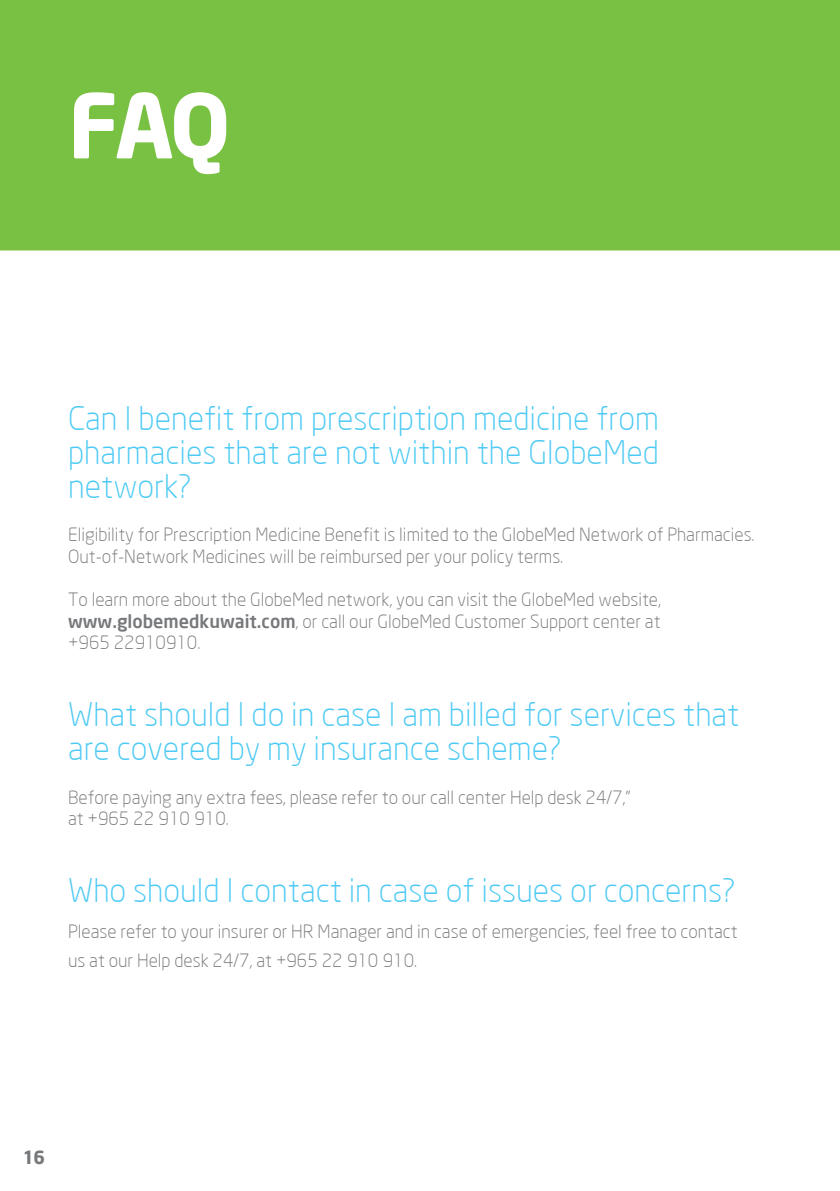
<style>
.page{position:relative;width:840px;height:1191px;background:#fff}
.page>*{position:absolute;margin:0;border:0;box-sizing:border-box;transform-origin:0 0}
.t1{font:700 88px "Neo Sans";color:#fff}
.t2{font:300 32px/34px "Neo Sans";color:#4ecaf4;text-align:justify}
.t3{font:300 18px/21.6px "Neo Sans";color:#76787b}
.t4{font:700 18px "Neo Sans";color:#76787b}
.s1{font-weight:500}
</style>
<div class="page">
<div style="left:0;top:0;width:839px;height:250px;background:#79c142"></div>
<h1 class="t1" style="left:68px;top:69px;width:164px">FAQ</h1>
<h2 class="t2" style="left:68px;top:401px;width:592px">Can I benefit from prescription medicine from pharmacies that are not within the GlobeMed network?</h2>
<p class="t3" style="left:68px;top:523px;width:687px">Eligibility for Prescription Medicine Benefit is limited to the GlobeMed Network of Pharmacies.<br>Out-of-Network Medicines will be reimbursed per your policy terms.</p>
<p class="t3" style="left:68px;top:588px;width:594px;text-align:justify">To learn more about the GlobeMed network, you can visit the GlobeMed website, <span class="s1">www.globemedkuwait.com</span>, or call our GlobeMed Customer Support center at +965 22910910.</p>
<h2 class="t2" style="left:68px;top:697px;width:672px">What should I do in case I am billed for services that are covered by my insurance scheme?</h2>
<p class="t3" style="left:68px;top:786px;width:564px">Before paying any extra fees, please refer to our call center Help desk 24/7," at +965 22 910 910.</p>
<h2 class="t2" style="left:68px;top:873px;width:669px">Who should I contact in case of issues or concerns?</h2>
<p class="t3" style="left:68px;top:916px;width:670px;line-height:29.6px">Please refer to your insurer or HR Manager and in case of emergencies, feel free to contact us at our Help desk 24/7, at +965 22 910 910.</p>
<p class="t4" style="left:23px;top:1145px;width:24px">16</p>
</div>
